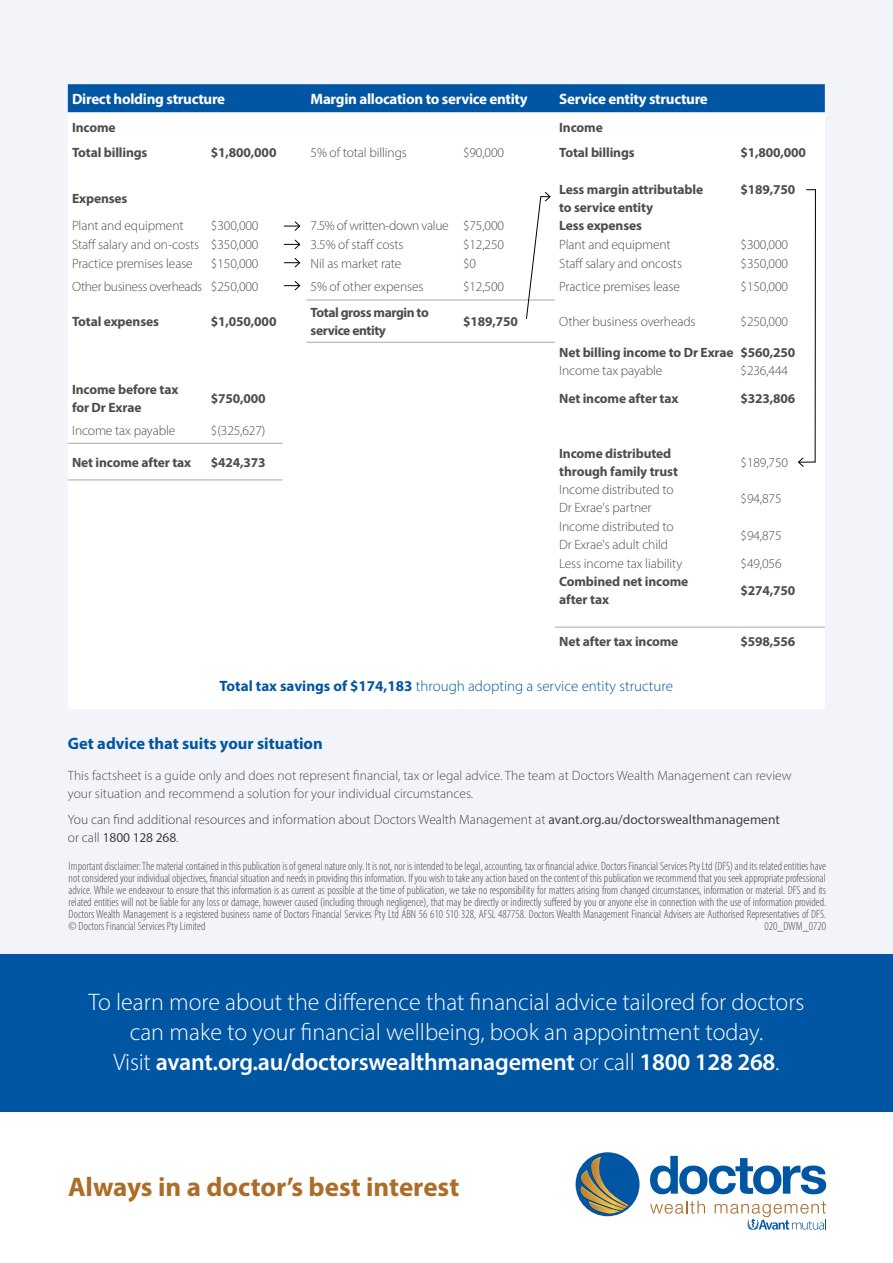
<style>
.page{position:relative;width:893px;height:1263px;background:#fff}
.page>*{position:absolute;margin:0;border:0;box-sizing:border-box;transform-origin:0 0}
.t1{font:700 27px "Myriad Pro";color:#ac6d29}
.t2{font:300 24px/30px "Myriad Pro";color:#fff;text-align:center}
.t3{font:700 16.5px "Myriad Pro";color:#0056a2}
.t4{font:700 15px "Myriad Pro";letter-spacing:-.02em;color:#fff}
.t5{font:300 15px "Myriad Pro";color:#0056a2}
.t6{font:300 13.5px/18px "Myriad Pro";letter-spacing:-.01em;color:#4d4d4f}
.t7{font:700 13.5px/18px "Myriad Pro";letter-spacing:-.01em;color:#4d4d4f}
.t8{font:300 13.5px/18px "Myriad Pro";color:#414042}
.t9{font:300 13.5px "Myriad Pro";letter-spacing:-.03em;color:#4d4d4f}
.t10{font:700 13.5px/18px "Myriad Pro";letter-spacing:-.03em;color:#4d4d4f}
.t11{font:300 condensed 12px/12px "Myriad Pro";color:#4d4d4f;text-align:justify}
.s1{font-weight:700}
.s2{font-weight:400}
.s3{font-weight:600}
</style>
<div class="page">
<div style="left:0;top:0;width:893px;height:1112px;background:#f3f4fa"></div>
<svg style="left:650px;top:1156px;width:176px;height:38px"></svg>
<svg style="left:650px;top:1200px;width:55px;height:14px"></svg>
<svg style="left:715px;top:1201px;width:111px;height:29px"></svg>
<div style="left:576px;top:1152px;width:63px;height:64px;background:#0056a2;border-radius:50%"></div>
<svg style="left:579px;top:1157px;width:50px;height:57px"></svg>
<div style="left:0;top:954px;width:893px;height:158px;background:#0056a2"></div>
<div style="left:68px;top:84px;width:757px;height:28px;background:#0056a2"></div>
<div style="left:68px;top:112px;width:757px;height:597px;background:#fff"></div>
<hr style="left:68px;top:443px;width:140px;height:1px;background:#a7a9ac">
<hr style="left:208px;top:443px;width:75px;height:1px;background:#a7a9ac">
<hr style="left:68px;top:480px;width:140px;height:1px;background:#a7a9ac">
<hr style="left:208px;top:480px;width:75px;height:1px;background:#a7a9ac">
<hr style="left:306px;top:300px;width:154px;height:1px;background:#a7a9ac">
<hr style="left:460px;top:300px;width:64px;height:1px;background:#a7a9ac">
<hr style="left:524px;top:300px;width:31px;height:1px;background:#a7a9ac">
<hr style="left:306px;top:342px;width:154px;height:1px;background:#a7a9ac">
<hr style="left:460px;top:342px;width:64px;height:1px;background:#a7a9ac">
<hr style="left:524px;top:342px;width:31px;height:1px;background:#a7a9ac">
<hr style="left:555px;top:627px;width:183px;height:1px;background:#a7a9ac">
<hr style="left:738px;top:627px;width:87px;height:1px;background:#a7a9ac">
<svg style="left:526px;top:192px;width:24px;height:127px"></svg>
<svg style="left:798px;top:189px;width:18px;height:278px"></svg>
<svg style="left:284px;top:221px;width:16px;height:10px"></svg>
<svg style="left:284px;top:239px;width:16px;height:10px"></svg>
<svg style="left:284px;top:258px;width:16px;height:10px"></svg>
<svg style="left:284px;top:281px;width:16px;height:10px"></svg>
<p class="t4" style="left:72px;top:89px;width:155px">Direct holding structure</p>
<p class="t4" style="left:311px;top:89px;width:219px">Margin allocation to service entity</p>
<p class="t4" style="left:559px;top:89px;width:150px">Service entity structure</p>
<p class="t7" style="left:72px;top:118px;width:45px">Income</p>
<p class="t7" style="left:559px;top:118px;width:45px">Income</p>
<p class="t7" style="left:72px;top:143px;width:77px">Total billings</p>
<p class="t7" style="left:211px;top:143px;width:67px">$1,800,000</p>
<p class="t6" style="left:311px;top:143px;width:98px">5% of total billings</p>
<p class="t6" style="left:463px;top:143px;width:43px">$90,000</p>
<p class="t7" style="left:559px;top:143px;width:77px">Total billings</p>
<p class="t7" style="left:740px;top:143px;width:67px">$1,800,000</p>
<p class="t7" style="left:72px;top:189px;width:57px">Expenses</p>
<p class="t7" style="left:559px;top:180px;width:145px">Less margin attributable to service entity</p>
<p class="t7" style="left:740px;top:180px;width:57px">$189,750</p>
<p class="t6" style="left:72px;top:217px;width:113px">Plant and equipment</p>
<p class="t6" style="left:211px;top:217px;width:49px">$300,000</p>
<p class="t9" style="left:311px;top:218px;width:195px">7.5% of written-down value $75,000</p>
<p class="t7" style="left:559px;top:216px;width:84px">Less expenses</p>
<p class="t6" style="left:72px;top:235px;width:188px">Staff salary and on-costs $350,000</p>
<p class="t6" style="left:311px;top:235px;width:94px">3.5% of staff costs</p>
<p class="t6" style="left:463px;top:235px;width:43px">$12,250</p>
<p class="t6" style="left:559px;top:235px;width:113px">Plant and equipment</p>
<p class="t6" style="left:741px;top:235px;width:49px">$300,000</p>
<p class="t6" style="left:72px;top:254px;width:122px">Practice premises lease</p>
<p class="t6" style="left:211px;top:254px;width:49px">$150,000</p>
<p class="t6" style="left:311px;top:254px;width:92px">Nil as market rate</p>
<p class="t6" style="left:463px;top:254px;width:15px">$0</p>
<p class="t6" style="left:559px;top:254px;width:124px">Staff salary and oncosts</p>
<p class="t6" style="left:741px;top:254px;width:49px">$350,000</p>
<p class="t9" style="left:72px;top:278px;width:188px">Other business overheads $250,000</p>
<p class="t6" style="left:311px;top:277px;width:114px">5% of other expenses</p>
<p class="t6" style="left:463px;top:277px;width:43px">$12,500</p>
<p class="t6" style="left:559px;top:277px;width:122px">Practice premises lease</p>
<p class="t6" style="left:741px;top:277px;width:49px">$150,000</p>
<p class="t7" style="left:72px;top:312px;width:88px">Total expenses</p>
<p class="t7" style="left:211px;top:312px;width:67px">$1,050,000</p>
<p class="t10" style="left:311px;top:303px;width:120px">Total gross margin to service entity</p>
<p class="t7" style="left:463px;top:312px;width:57px">$189,750</p>
<p class="t6" style="left:559px;top:312px;width:138px">Other business overheads</p>
<p class="t6" style="left:741px;top:312px;width:49px">$250,000</p>
<p class="t7" style="left:559px;top:343px;width:238px">Net billing income to Dr Exrae $560,250</p>
<p class="t6" style="left:559px;top:362px;width:105px">Income tax payable</p>
<p class="t6" style="left:741px;top:362px;width:49px">$236,444</p>
<p class="t7" style="left:72px;top:380px;width:108px">Income before tax for Dr Exrae</p>
<p class="t7" style="left:211px;top:389px;width:57px">$750,000</p>
<p class="t7" style="left:559px;top:389px;width:121px">Net income after tax</p>
<p class="t7" style="left:740px;top:389px;width:57px">$323,806</p>
<p class="t6" style="left:72px;top:421px;width:105px">Income tax payable</p>
<p class="t6" style="left:211px;top:421px;width:56px">$(325,627)</p>
<p class="t7" style="left:72px;top:453px;width:121px">Net income after tax</p>
<p class="t7" style="left:211px;top:453px;width:57px">$424,373</p>
<p class="t7" style="left:559px;top:444px;width:120px">Income distributed through family trust</p>
<p class="t6" style="left:741px;top:453px;width:49px">$189,750</p>
<p class="t6" style="left:559px;top:481px;width:116px">Income distributed to<br>Dr Exrae's partner</p>
<p class="t6" style="left:741px;top:490px;width:43px">$94,875</p>
<p class="t6" style="left:559px;top:517px;width:116px">Income distributed to<br>Dr Exrae's adult child</p>
<p class="t6" style="left:741px;top:526px;width:43px">$94,875</p>
<p class="t6" style="left:559px;top:554px;width:125px">Less income tax liability</p>
<p class="t6" style="left:741px;top:554px;width:43px">$49,056</p>
<p class="t7" style="left:559px;top:572px;width:131px">Combined net income after tax</p>
<p class="t7" style="left:740px;top:581px;width:57px">$274,750</p>
<p class="t7" style="left:559px;top:632px;width:121px">Net after tax income</p>
<p class="t7" style="left:740px;top:632px;width:57px">$598,556</p>
<p class="t5" style="left:220px;top:677px;width:455px"><span class="s1">Total tax savings of $174,183</span> through adopting a service entity structure</p>
<h3 class="t3" style="left:68px;top:733px;width:256px">Get advice that suits your situation</h3>
<p class="t6" style="left:68px;top:766px;width:725px">This factsheet is a guide only and does not represent financial, tax or legal advice. The team at Doctors Wealth Management can review your situation and recommend a solution for your individual circumstances.</p>
<p class="t8" style="left:68px;top:810px;width:714px">You can find additional resources and information about Doctors Wealth Management at <span class="s2">avant.org.au/doctorswealthmanagement </span>or call <span class="s2">1800 128 268</span>.</p>
<p class="t11" style="left:69px;top:860px;width:759px">Important disclaimer: The material contained in this publication is of general nature only. It is not, nor is intended to be legal, accounting, tax or financial advice. Doctors Financial Services Pty Ltd (DFS) and its related entities have not considered your individual objectives, financial situation and needs in providing this information. If you wish to take any action based on the content of this publication we recommend that you seek appropriate professional advice. While we endeavour to ensure that this information is as current as possible at the time of publication, we take no responsibility for matters arising from changed circumstances, information or material. DFS and its related entities will not be liable for any loss or damage, however caused (including through negligence), that may be directly or indirectly suffered by you or anyone else in connection with the use of information provided.<br>Doctors Wealth Management is a registered business name of Doctors Financial Services Pty Ltd ABN 56 610 510 328, AFSL 487758. Doctors Wealth Management Financial Advisers are Authorised Representatives of DFS. © Doctors Financial Services Pty Limited</p>
<p class="t11" style="left:764px;top:920px;width:63px">020_DWM_0720</p>
<h2 class="t2" style="left:89px;top:987px;width:717px">To learn more about the difference that financial advice tailored for doctors can make to your financial wellbeing, book an appointment today.<br>Visit <span class="s3">avant.org.au/doctorswealthmanagement</span> or call <span class="s3">1800 128 268</span>.</h2>
<h1 class="t1" style="left:68px;top:1169px;width:393px">Always in a doctor’s best interest</h1>
</div>
